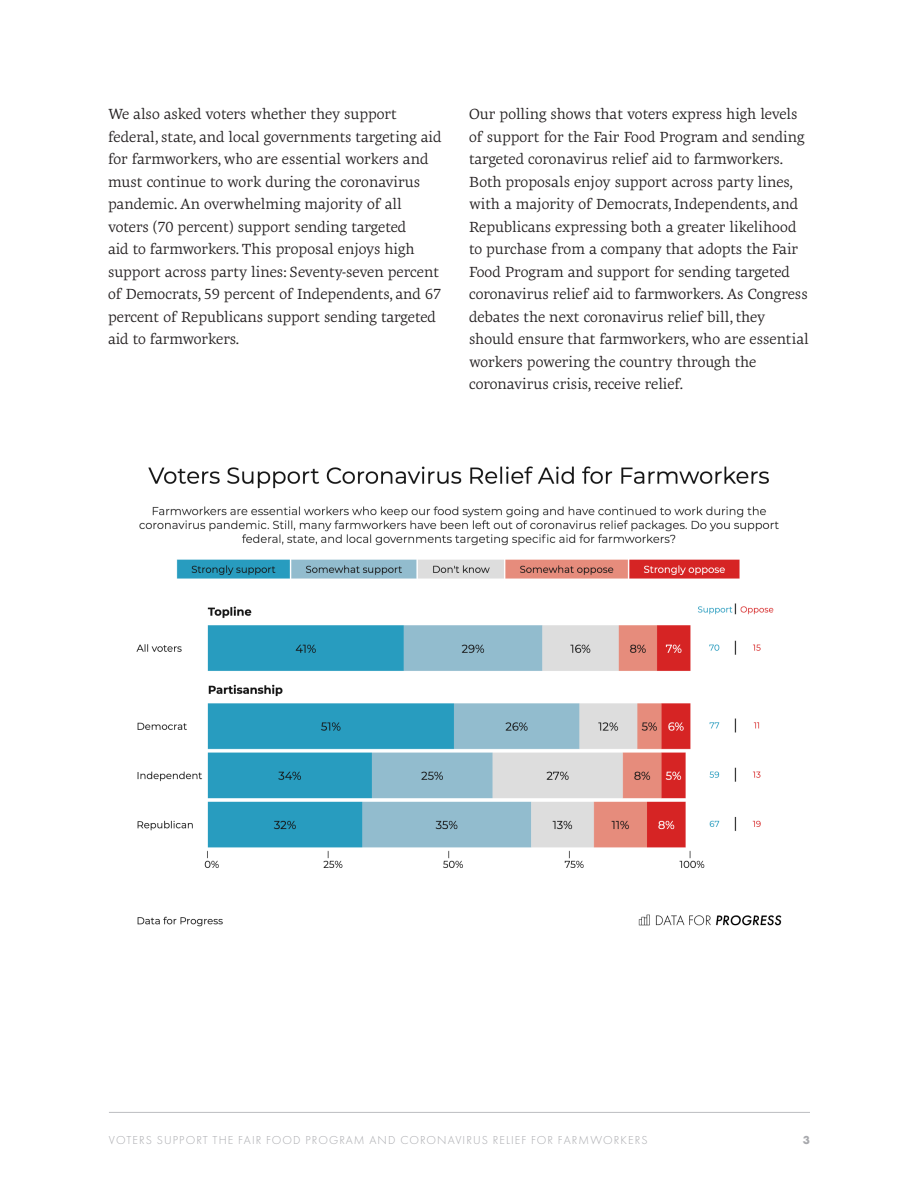
<style>
.page{position:relative;width:918px;height:1188px;background:#fff}
.page>*{position:absolute;margin:0;border:0;box-sizing:border-box;transform-origin:0 0}
.body_copy{font:15px/22.5px "Geneo Std";color:#231f20}
.t1{font:300 12px "Futura PT";letter-spacing:.09em;color:#a8a9ad}
.t2{font:700 12px "Futura PT";color:#a8a9ad}
</style>
<div class="page">
<hr style="left:109px;top:1112px;width:701px;height:1px;background:#bcbdc0">
<img style="left:136px;top:466px;width:646px;height:461px">
<p class="body_copy" style="left:108px;top:103px;width:335px">We also asked voters whether they support federal, state, and local governments targeting aid for farmworkers, who are essential workers and must continue to work during the coronavirus pandemic. An overwhelming majority of all voters (70 percent) support sending targeted<br>aid to farmworkers. This proposal enjoys high support across party lines: Seventy-seven percent of Democrats, 59 percent of Independents, and 67 percent of Republicans support sending targeted aid to farmworkers.</p>
<p class="body_copy" style="left:469px;top:103px;width:341px">Our polling shows that voters express high levels of support for the Fair Food Program and sending targeted coronavirus relief aid to farmworkers.<br>Both proposals enjoy support across party lines, with a majority of Democrats, Independents, and Republicans expressing both a greater likelihood to purchase from a company that adopts the Fair Food Program and support for sending targeted coronavirus relief aid to farmworkers. As Congress debates the next coronavirus relief bill, they should ensure that farmworkers, who are essential workers powering the country through the coronavirus crisis, receive relief.</p>
<p class="t1" style="left:109px;top:1133px;width:540px">VOTERS SUPPORT THE FAIR FOOD PROGRAM AND CORONAVIRUS RELIEF FOR FARMWORKERS</p>
<p class="t2" style="left:803px;top:1132px;width:9px">3</p>
</div>
